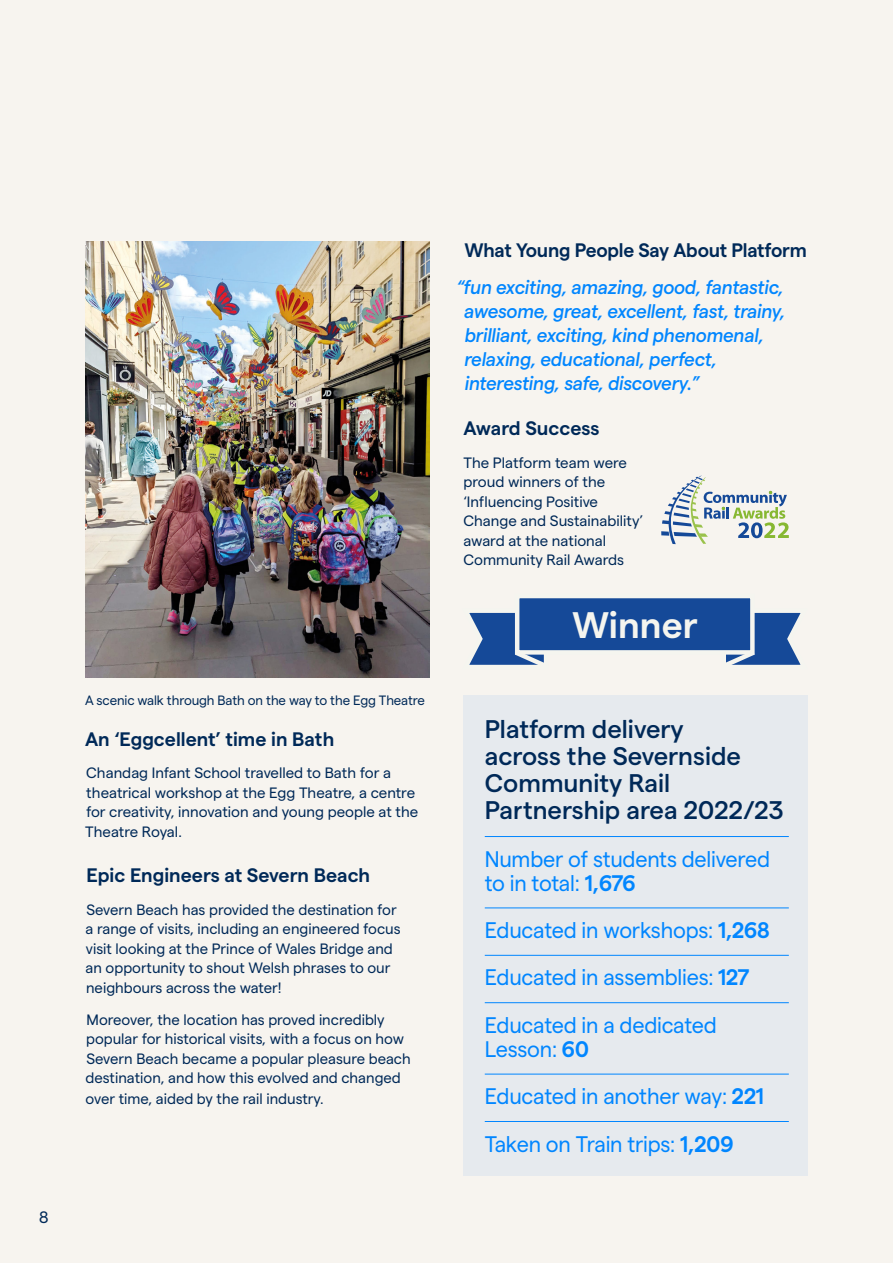
<style>
.page{position:relative;width:893px;height:1263px;background:#f7f4ef}
.page>*{position:absolute;margin:0;border:0;box-sizing:border-box;transform-origin:0 0}
.t1{font:600 36.9px "Matter";color:#f5f5ef}
.t2{font:500 25.5px/27px "Matter";color:#002958}
.t3{font:22.5px/47.4px "Matter";letter-spacing:-.01em;color:#0186ff;scale:.96 1}
.t4{font:italic 500 19.5px/24px "Matter";letter-spacing:-.01em;color:#0186ff;scale:.96 1}
.t5{font:600 19.5px "Matter";color:#002958}
.t6{font:16.5px "Matter";color:#002958}
.t7{font:15px/19.5px "Matter";color:#002958}
.t8{font:13.5px "Matter";letter-spacing:-.01em;color:#002958}
.s1{font-weight:600}
</style>
<div class="page">
<div style="left:463px;top:696px;width:345px;height:480px;background:#e6eaee"></div>
<hr style="left:485px;top:836px;width:304px;height:1px;background:#0186ff">
<hr style="left:485px;top:907px;width:304px;height:1px;background:#0186ff">
<hr style="left:485px;top:955px;width:304px;height:1px;background:#0186ff">
<hr style="left:485px;top:1002px;width:304px;height:1px;background:#0186ff">
<hr style="left:485px;top:1074px;width:304px;height:1px;background:#0186ff">
<hr style="left:485px;top:1121px;width:304px;height:1px;background:#0186ff">
<img style="left:85px;top:242px;width:344px;height:435px">
<svg style="left:661px;top:476px;width:128px;height:68px"></svg>
<svg style="left:469px;top:598px;width:332px;height:67px"></svg>
<p class="t6" style="left:39px;top:1205px;width:11px">8</p>
<p class="t8" style="left:85px;top:690px;width:341px">A scenic walk through Bath on the way to the Egg Theatre</p>
<h3 class="t5" style="left:85px;top:725px;width:251px">An ‘Eggcellent’ time in Bath</h3>
<p class="t7" style="left:85px;top:762px;width:335px">Chandag Infant School travelled to Bath for a theatrical workshop at the Egg Theatre, a centre for creativity, innovation and young people at the Theatre Royal.</p>
<h3 class="t5" style="left:86px;top:861px;width:285px">Epic Engineers at Severn Beach</h3>
<p class="t7" style="left:86px;top:898px;width:317px">Severn Beach has provided the destination for a range of visits, including an engineered focus visit looking at the Prince of Wales Bridge and an opportunity to shout Welsh phrases to our neighbours across the water!</p>
<p class="t7" style="left:86px;top:1008px;width:327px">Moreover, the location has proved incredibly popular for historical visits, with a focus on how Severn Beach became a popular pleasure beach destination, and how this evolved and changed</p>
<p class="t7" style="left:86px;top:1088px;width:240px">over time, aided by the rail industry.</p>
<h3 class="t5" style="left:464px;top:236px;width:344px">What Young People Say About Platform</h3>
<h3 class="t4" style="left:464px;top:274px;width:336px;text-indent:-8px">“fun exciting, amazing, good, fantastic, awesome, great, excellent, fast, trainy, brilliant, exciting, kind phenomenal, relaxing, educational, perfect, interesting, safe, discovery.”</h3>
<h3 class="t5" style="left:463px;top:414px;width:137px">Award Success</h3>
<p class="t7" style="left:463px;top:451px;width:181px">The Platform team were proud winners of the ‘Influencing Positive<br>Change and Sustainability’ award at the national<br>Community Rail Awards</p>
<h1 class="t1" style="left:572px;top:598px;width:127px">Winner</h1>
<h2 class="t2" style="left:485px;top:714px;width:300px">Platform delivery<br>across the Severnside<br>Community Rail<br>Partnership area 2022/23</h2>
<h3 class="t3" style="left:485px;top:845px;width:299px;line-height:24px">Number of students delivered to in total: <span class="s1">1,676</span></h3>
<h3 class="t3" style="left:485px;top:905px;width:298px">Educated in workshops: <span class="s1">1,268<br></span>Educated in assemblies: <span class="s1">127<br></span>Educated in a dedicated</h3>
<h3 class="t3" style="left:485px;top:1023px;width:292px">Lesson: <span class="s1">60<br></span>Educated in another way: <span class="s1">221<br></span>Taken on Train trips: <span class="s1">1,209</span></h3>
</div>
